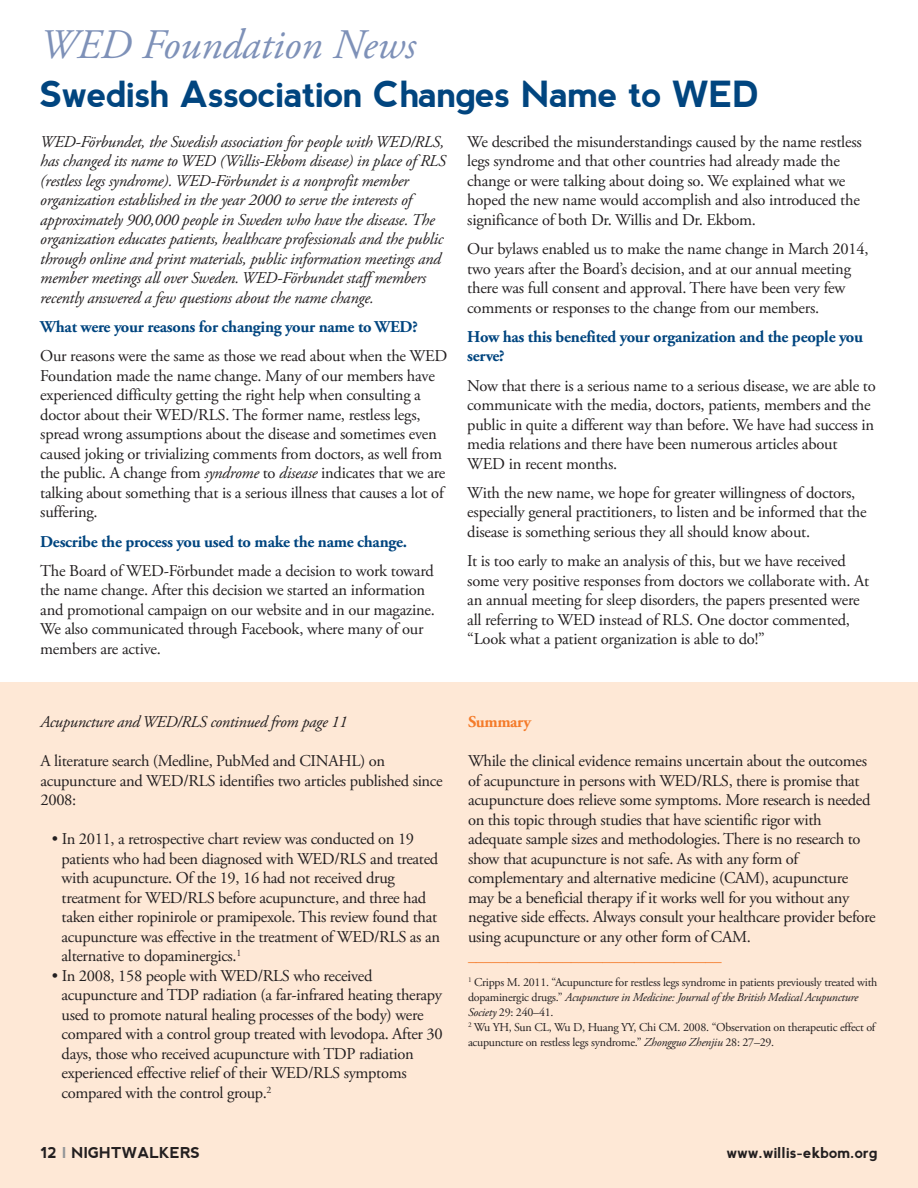
<style>
.page{position:relative;width:918px;height:1188px;background:#fff}
.page>*{position:absolute;margin:0;border:0;box-sizing:border-box;transform-origin:0 0}
.t1{font:italic 42px "Adobe Garamond Pro";color:#7e91b8}
.t2{font:700 36px "nevis";letter-spacing:-.025em;color:#01457f}
.t3{font:16.5px/19.5px "Adobe Garamond Pro";letter-spacing:-.015em;color:#231f20}
.t4{font:italic 16.5px/19.5px "Adobe Garamond Pro";letter-spacing:-.015em;color:#231f20}
.t5{font:700 16.5px/19.5px "Adobe Garamond Pro";letter-spacing:-.015em;color:#01457f}
.t6{font:16.5px "Adobe Garamond Pro";color:#f47b2a}
.t7{font:700 16.5px "Adobe Garamond Pro";letter-spacing:-.02em;color:#f47b2a}
.t8{font:700 15px "nevis";color:#231f20}
.t9{font:12px/15px "Adobe Garamond Pro";letter-spacing:-.02em;color:#231f20}
.s1{font-style:italic}
.s2{color:#939598}
</style>
<div class="page">
<div style="left:0;top:682px;width:918px;height:506px;background:#fee8d6"></div>
<h1 class="t1" style="left:40px;top:29px;width:377px">WED Foundation News</h1>
<h2 class="t2" style="left:40px;top:75px;width:722px">Swedish Association Changes Name to WED</h2>
<p class="t4" style="left:40px;top:134px;width:407px">WED-Förbundet, the Swedish association for people with WED/RLS, has changed its name to WED (Willis-Ekbom disease) in place of RLS (restless legs syndrome). WED-Förbundet is a nonprofit member organization established in the year 2000 to serve the interests of approximately 900,000 people in Sweden who have the disease. The organization educates patients, healthcare professionals and the public through online and print materials, public information meetings and member meetings all over Sweden. WED-Förbundet staff members recently answered a few questions about the name change.</p>
<p class="t5" style="left:40px;top:319px;width:379px">What were your reasons for changing your name to WED?</p>
<p class="t3" style="left:40px;top:348px;width:409px">Our reasons were the same as those we read about when the WED Foundation made the name change. Many of our members have experienced difficulty getting the right help when consulting a doctor about their WED/RLS. The former name, restless legs, spread wrong assumptions about the disease and sometimes even caused joking or trivializing comments from doctors, as well from the public. A change from <span class="s1">syndrome</span> to <span class="s1">disease</span> indicates that we are talking about something that is a serious illness that causes a lot of suffering.</p>
<p class="t5" style="left:40px;top:533px;width:368px">Describe the process you used to make the name change.</p>
<p class="t3" style="left:40px;top:562px;width:396px">The Board of WED-Förbundet made a decision to work toward the name change. After this decision we started an information and promotional campaign on our website and in our magazine.<br>We also communicated through Facebook, where many of our members are active.</p>
<p class="t3" style="left:467px;top:133px;width:396px">We described the misunderstandings caused by the name restless legs syndrome and that other countries had already made the change or were talking about doing so. We explained what we hoped the new name would accomplish and also introduced the significance of both Dr. Willis and Dr. Ekbom.</p>
<p class="t3" style="left:467px;top:241px;width:403px">Our bylaws enabled us to make the name change in March 2014, two years after the Board’s decision, and at our annual meeting there was full consent and approval. There have been very few comments or responses to the change from our members.</p>
<p class="t5" style="left:467px;top:328px;width:397px">How has this benefited your organization and the people you serve?</p>
<p class="t3" style="left:467px;top:377px;width:410px">Now that there is a serious name to a serious disease, we are able to communicate with the media, doctors, patients, members and the public in quite a different way than before. We have had success in media relations and there have been numerous articles about WED in recent months.</p>
<p class="t3" style="left:467px;top:484px;width:401px">With the new name, we hope for greater willingness of doctors, especially general practitioners, to listen and be informed that the disease is something serious they all should know about.</p>
<p class="t3" style="left:467px;top:553px;width:403px">It is too early to make an analysis of this, but we have received some very positive responses from doctors we collaborate with. At an annual meeting for sleep disorders, the papers presented were all referring to WED instead of RLS. One doctor commented, “Look what a patient organization is able to do!”</p>
<p class="t4" style="left:41px;top:714px;width:308px">Acupuncture and WED/RLS continued from page 11</p>
<p class="t3" style="left:41px;top:753px;width:404px">A literature search (Medline, PubMed and CINAHL) on acupuncture and WED/RLS identifies two articles published since<br>2008:</p>
<p class="t3" style="left:62px;top:831px;width:380px;text-indent:-10px">• In 2011, a retrospective chart review was conducted on 19 patients who had been diagnosed with WED/RLS and treated with acupuncture. Of the 19, 16 had not received drug treatment for WED/RLS before acupuncture, and three had taken either ropinirole or pramipexole. This review found that acupuncture was effective in the treatment of WED/RLS as an alternative to dopaminergics.<sup>1</sup></p>
<p class="t3" style="left:62px;top:967px;width:383px;text-indent:-10px">• In 2008, 158 people with WED/RLS who received acupuncture and TDP radiation (a far-infrared heating therapy used to promote natural healing processes of the body) were compared with a control group treated with levodopa. After 30 days, those who received acupuncture with TDP radiation experienced effective relief of their WED/RLS symptoms compared with the control group.<sup>2</sup></p>
<p class="t7" style="left:468px;top:716px;width:65px">Summary</p>
<p class="t3" style="left:468px;top:753px;width:409px">While the clinical evidence remains uncertain about the outcomes of acupuncture in persons with WED/RLS, there is promise that acupuncture does relieve some symptoms. More research is needed on this topic through studies that have scientific rigor with adequate sample sizes and methodologies. There is no research to show that acupuncture is not safe. As with any form of complementary and alternative medicine (CAM), acupuncture may be a beneficial therapy if it works well for you without any negative side effects. Always consult your healthcare provider before using acupuncture or any other form of CAM.</p>
<p class="t6" style="left:468px;top:950px;width:255px">________________________________</p>
<p class="t9" style="left:468px;top:976px;width:411px"><sup>1</sup> Cripps M. 2011. “Acupuncture for restless legs syndrome in patients previously treated with dopaminergic drugs.” <span class="s1">Acupuncture in Medicine: Journal of the British Medical Acupuncture Society</span> 29: 240–41.<br><sup>2</sup> Wu YH, Sun CL, Wu D, Huang YY, Chi CM. 2008. “Observation on therapeutic effect of acupuncture on restless legs syndrome.” <span class="s1">Zhongguo Zhenjiu</span> 28: 27–29.</p>
<p class="t8" style="left:40px;top:1145px;width:161px">12 <span class="s2">I</span> NIGHTWALKERS</p>
<p class="t8" style="left:727px;top:1145px;width:152px">www.willis-ekbom.org</p>
</div>
